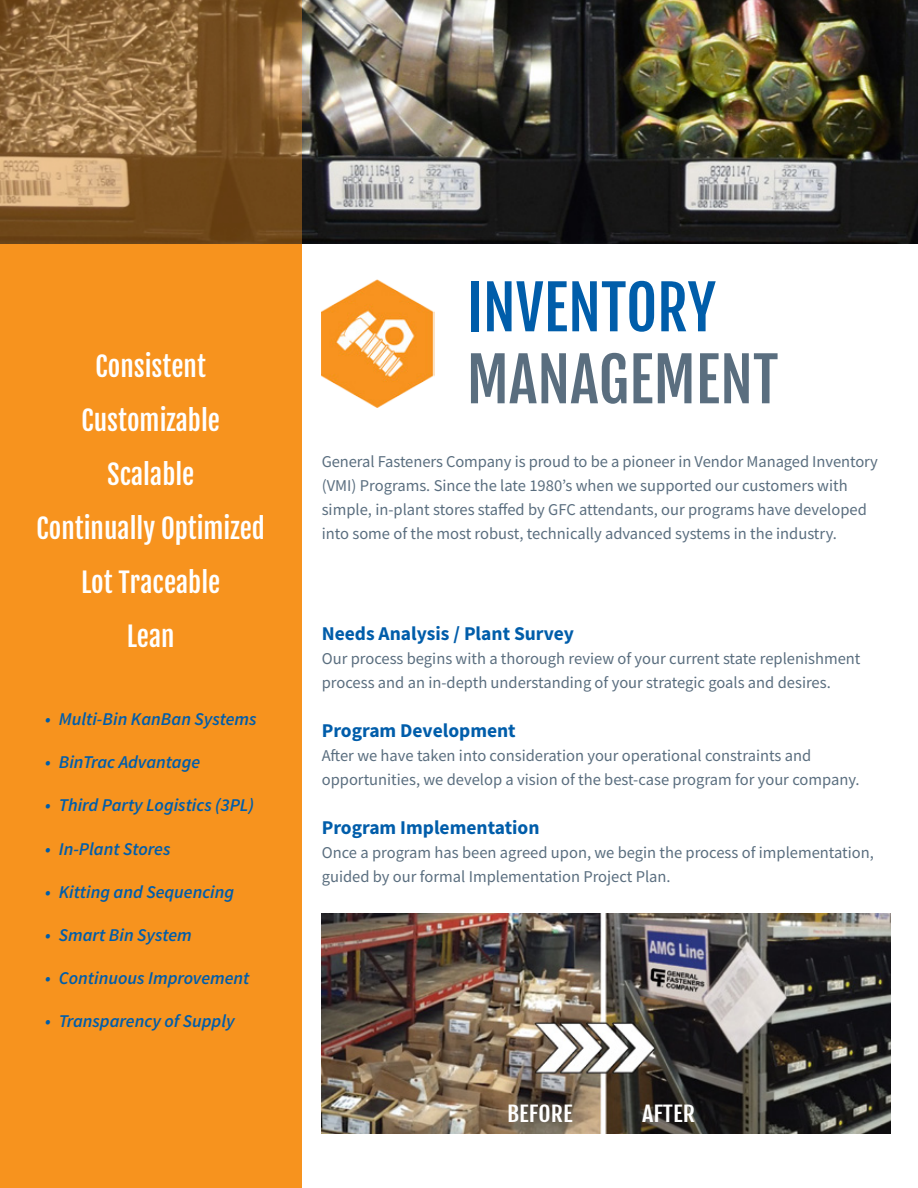
<style>
.page{position:relative;width:918px;height:1188px;background:#fff}
.page>*{position:absolute;margin:0;border:0;box-sizing:border-box;transform-origin:0 0}
.t1{font:60px "Fjalla One";color:#5a6e7f}
.t2{font:60px "Fjalla One";color:#005daa}
.t3{font:27px/54px "Fjalla One";color:#fff;text-align:center}
.t4{font:20.85px "Fjalla One";color:#fff;scale:1.14 1}
.t5{font:700 19.5px "Source Sans Pro";color:#005daa}
.t6{font:italic 600 18px "Source Sans Pro";color:#005daa}
.t7{font:16.5px/24px "Source Sans Pro";color:#5a6e7f}
</style>
<div class="page">
<div style="left:0;top:235px;width:302px;height:953px;background:#f7931e"></div>
<img style="left:302px;top:0;width:616px;height:244px">
<img style="left:322px;top:914px;width:569px;height:220px">
<img style="left:322px;top:279px;width:112px;height:129px">
<svg style="left:0;top:0;width:302px;height:244px;background:#8d6638"></svg>
<h2 class="t3" style="left:37px;top:339px;width:230px">Consistent<br>Customizable<br>Scalable<br>Continually Optimized<br>Lot Traceable<br>Lean</h2>
<p class="t6" style="left:45px;top:707px;width:213px">• Multi-Bin KanBan Systems</p>
<p class="t6" style="left:45px;top:750px;width:156px">• BinTrac Advantage</p>
<p class="t6" style="left:45px;top:794px;width:210px">• Third Party Logistics (3PL)</p>
<p class="t6" style="left:45px;top:837px;width:127px">• In-Plant Stores</p>
<p class="t6" style="left:45px;top:880px;width:190px">• Kitting and Sequencing</p>
<p class="t6" style="left:45px;top:923px;width:148px">• Smart Bin System</p>
<p class="t6" style="left:45px;top:966px;width:206px">• Continuous Improvement</p>
<p class="t6" style="left:45px;top:1010px;width:191px">• Transparency of Supply</p>
<h1 class="t2" style="left:467px;top:271px;width:251px">INVENTORY</h1>
<h1 class="t1" style="left:467px;top:343px;width:313px">MANAGEMENT</h1>
<p class="t7" style="left:322px;top:449px;width:558px">General Fasteners Company is proud to be a pioneer in Vendor Managed Inventory (VMI) Programs. Since the late 1980’s when we supported our customers with simple, in-plant stores staffed by GFC attendants, our programs have developed into some of the most robust, technically advanced systems in the industry.</p>
<p class="t5" style="left:322px;top:620px;width:254px">Needs Analysis / Plant Survey</p>
<p class="t7" style="left:322px;top:646px;width:540px">Our process begins with a thorough review of your current state replenishment process and an in-depth understanding of your strategic goals and desires.</p>
<p class="t5" style="left:322px;top:717px;width:196px">Program Development</p>
<p class="t7" style="left:322px;top:743px;width:539px">After we have taken into consideration your operational constraints and opportunities, we develop a vision of the best-case program for your company.</p>
<p class="t5" style="left:322px;top:814px;width:219px">Program Implementation</p>
<p class="t7" style="left:322px;top:840px;width:554px">Once a program has been agreed upon, we begin the process of implementation, guided by our formal Implementation Project Plan.</p>
<p class="t4" style="left:507px;top:1101px;width:59px">BEFORE</p>
<p class="t4" style="left:642px;top:1101px;width:48px">AFTER</p>
</div>
